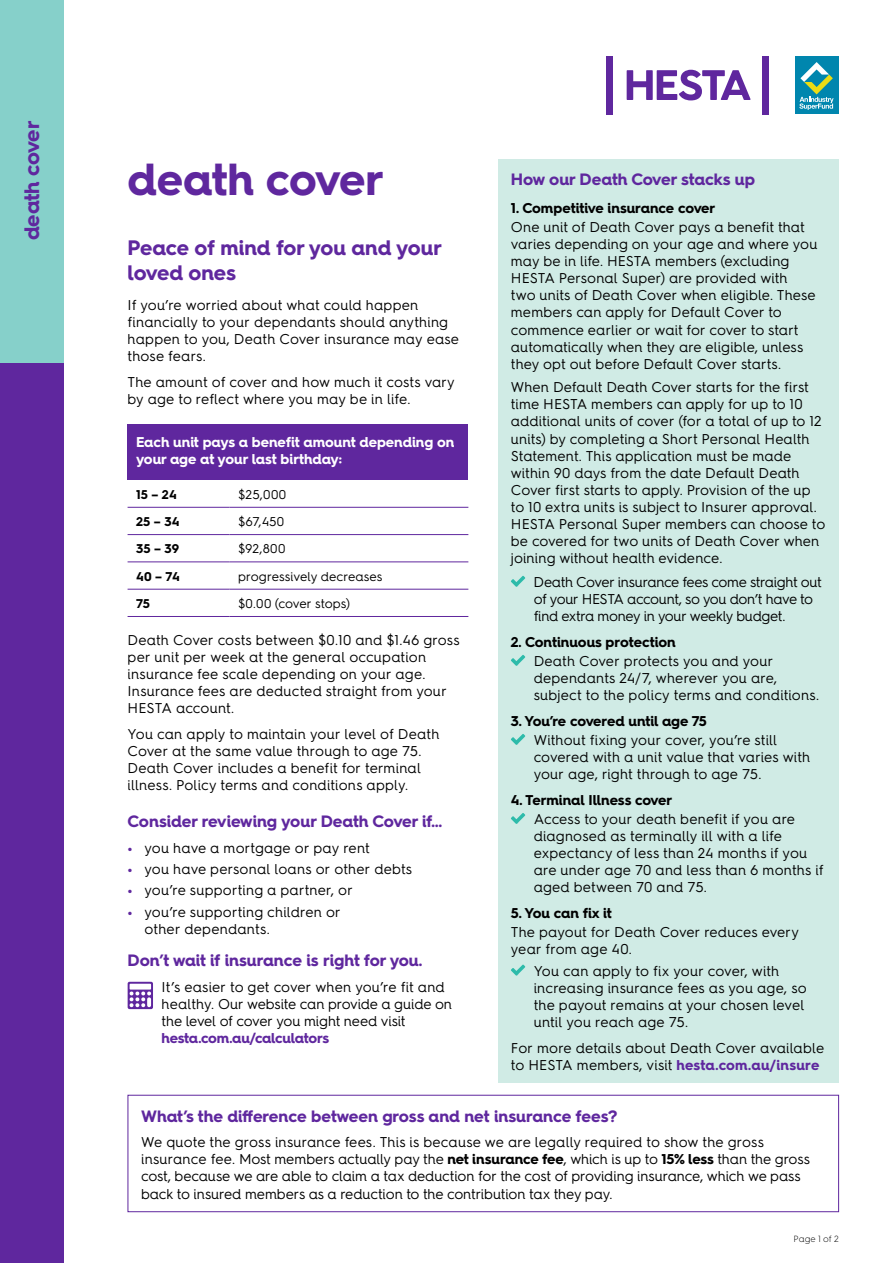
<style>
.page{position:relative;width:893px;height:1263px;background:#fff}
.page>*{position:absolute;margin:0;border:0;box-sizing:border-box;transform-origin:0 0}
.t1{font:700 45px "Hurme Geometric Sans 4";letter-spacing:-.01em;color:#5f279e}
.t2{font:700 21px/25.2px "Hurme Geometric Sans 4";letter-spacing:-.01em;color:#5f279e}
.t3{font:700 16.5px "Hurme Geometric Sans 4";letter-spacing:-.005em;color:#5f279e}
.t4{font:14.25px/17.1px "Hurme Geometric Sans 4";color:#000}
.t5{font:700 14.25px "Hurme Geometric Sans 4";color:#000}
.t6{font:14.25px/17.1px "Hurme Geometric Sans 4";letter-spacing:-.03em;color:#000}
.t7{font:700 14.25px/17.1px "Hurme Geometric Sans 4";letter-spacing:-.005em;color:#fff}
.t8{font:700 14.25px "Hurme Geometric Sans 4";letter-spacing:-.02em;color:#5f279e}
.t9{font:12.75px "Hurme Geometric Sans 4";letter-spacing:.005em;color:#000}
.t10{font:700 12.75px "Hurme Geometric Sans 4";letter-spacing:.015em;color:#000}
.t11{font:300 9px "Hurme Geometric Sans 4";letter-spacing:.005em;color:#000}
.s1{font-weight:700;color:#5f279e}
.s2{font-weight:700}
</style>
<div class="page">
<div style="left:0;top:362px;width:64px;height:901px;background:#5f279e"></div>
<div style="left:0;top:0;width:64px;height:362px;background:#86d0ca"></div>
<div style="left:795px;top:56px;width:43px;height:58px;background:#0086ae"></div>
<svg style="left:799px;top:62px;width:35px;height:48px"></svg>
<div style="left:606px;top:56px;width:6px;height:58px;background:#5f279e"></div>
<div style="left:762px;top:56px;width:7px;height:58px;background:#5f279e"></div>
<svg style="left:627px;top:70px;width:124px;height:30px"></svg>
<div style="left:128px;top:424px;width:340px;height:56px;background:#5f279e"></div>
<hr style="left:128px;top:507px;width:102px;height:1px;background:#5f279e">
<hr style="left:230px;top:507px;width:238px;height:1px;background:#5f279e">
<hr style="left:128px;top:534px;width:102px;height:1px;background:#5f279e">
<hr style="left:230px;top:534px;width:238px;height:1px;background:#5f279e">
<hr style="left:128px;top:561px;width:102px;height:1px;background:#5f279e">
<hr style="left:230px;top:561px;width:238px;height:1px;background:#5f279e">
<hr style="left:128px;top:589px;width:102px;height:1px;background:#5f279e">
<hr style="left:230px;top:589px;width:238px;height:1px;background:#5f279e">
<hr style="left:128px;top:616px;width:102px;height:1px;background:#5f279e">
<hr style="left:230px;top:616px;width:238px;height:1px;background:#5f279e">
<div style="left:498px;top:159px;width:341px;height:923px;background:#d0ebe5"></div>
<svg style="left:511px;top:576px;width:14px;height:11px"></svg>
<svg style="left:511px;top:655px;width:14px;height:11px"></svg>
<svg style="left:511px;top:734px;width:14px;height:11px"></svg>
<svg style="left:511px;top:813px;width:14px;height:11px"></svg>
<svg style="left:511px;top:965px;width:14px;height:10px"></svg>
<div style="left:128px;top:1095px;width:711px;height:117px;border:1px solid #5f279e"></div>
<svg style="left:128px;top:982px;width:25px;height:27px"></svg>
<h2 class="t2" style="left:19px;top:240px;width:121px;rotate:-90deg">death cover</h2>
<h1 class="t1" style="left:128px;top:148px;width:258px">death cover</h1>
<p class="t3" style="left:511px;top:168px;width:246px">How our Death Cover stacks up</p>
<p class="t5" style="left:511px;top:198px;width:206px">1. Competitive insurance cover</p>
<p class="t4" style="left:511px;top:218px;width:308px">One unit of Death Cover pays a benefit that varies depending on your age and where you may be in life. HESTA members (excluding HESTA Personal Super) are provided with<br>two units of Death Cover when eligible. These members can apply for Default Cover to commence earlier or wait for cover to start automatically when they are eligible, unless they opt out before Default Cover starts.</p>
<p class="t4" style="left:511px;top:378px;width:316px">When Default Death Cover starts for the first time HESTA members can apply for up to 10 additional units of cover (for a total of up to 12 units) by completing a Short Personal Health Statement. This application must be made within 90 days from the date Default Death Cover first starts to apply. Provision of the up to 10 extra units is subject to Insurer approval.<br>HESTA Personal Super members can choose to be covered for two units of Death Cover when joining without health evidence.</p>
<p class="t6" style="left:534px;top:573px;width:290px">Death Cover insurance fees come straight out of your HESTA account, so you don’t have to find extra money in your weekly budget.</p>
<p class="t5" style="left:511px;top:632px;width:166px">2. Continuous protection</p>
<p class="t4" style="left:534px;top:652px;width:287px">Death Cover protects you and your dependants 24/7, wherever you are, subject to the policy terms and conditions.</p>
<p class="t5" style="left:511px;top:711px;width:197px">3. You’re covered until age 75</p>
<p class="t4" style="left:534px;top:731px;width:278px">Without fixing your cover, you’re still covered with a unit value that varies with your age, right through to age 75.</p>
<p class="t5" style="left:511px;top:790px;width:163px">4. Terminal Illness cover</p>
<p class="t4" style="left:534px;top:810px;width:291px">Access to your death benefit if you are diagnosed as terminally ill with a life expectancy of less than 24 months if you are under age 70 and less than 6 months if aged between 70 and 75.</p>
<p class="t5" style="left:511px;top:903px;width:102px">5. You can fix it</p>
<p class="t4" style="left:511px;top:923px;width:289px">The payout for Death Cover reduces every year from age 40.</p>
<p class="t4" style="left:534px;top:962px;width:274px">You can apply to fix your cover, with increasing insurance fees as you age, so the payout remains at your chosen level until you reach age 75.</p>
<p class="t4" style="left:511px;top:1038px;width:315px">For more details about Death Cover available to HESTA members, visit <span class="s1">hesta.com.au/insure</span></p>
<p class="t3" style="left:141px;top:1104px;width:478px">What’s the difference between gross and net insurance fees?</p>
<p class="t4" style="left:141px;top:1133px;width:670px">We quote the gross insurance fees. This is because we are legally required to show the gross insurance fee. Most members actually pay the <span class="s2">net insurance fee</span>, which is up to <span class="s2">15% less</span> than the gross cost, because we are able to claim a tax deduction for the cost of providing insurance, which we pass back to insured members as a reduction to the contribution tax they pay.</p>
<p class="t11" style="left:793px;top:1232px;width:47px">Page 1 of 2</p>
<h2 class="t2" style="left:128px;top:234px;width:316px">Peace of mind for you and your loved ones</h2>
<p class="t4" style="left:128px;top:296px;width:333px">If you’re worried about what could happen financially to your dependants should anything happen to you, Death Cover insurance may ease those fears.</p>
<p class="t4" style="left:128px;top:373px;width:329px">The amount of cover and how much it costs vary by age to reflect where you may be in life.</p>
<p class="t7" style="left:136px;top:433px;width:320px">Each unit pays a benefit amount depending on your age at your last birthday:</p>
<p class="t10" style="left:136px;top:485px;width:42px">15 – 24</p>
<p class="t9" style="left:238px;top:485px;width:50px">$25,000</p>
<p class="t10" style="left:136px;top:513px;width:45px">25 – 34</p>
<p class="t9" style="left:238px;top:513px;width:48px">$67,450</p>
<p class="t10" style="left:136px;top:540px;width:45px">35 – 39</p>
<p class="t9" style="left:238px;top:540px;width:49px">$92,800</p>
<p class="t10" style="left:136px;top:567px;width:45px">40 – 74</p>
<p class="t9" style="left:238px;top:567px;width:146px">progressively decreases</p>
<p class="t10" style="left:136px;top:594px;width:15px">75</p>
<p class="t9" style="left:238px;top:594px;width:114px">$0.00 (cover stops)</p>
<p class="t4" style="left:128px;top:631px;width:334px">Death Cover costs between $0.10 and $1.46 gross per unit per week at the general occupation insurance fee scale depending on your age.<br>Insurance fees are deducted straight from your HESTA account.</p>
<p class="t4" style="left:128px;top:725px;width:313px">You can apply to maintain your level of Death Cover at the same value through to age 75.<br>Death Cover includes a benefit for terminal illness. Policy terms and conditions apply.</p>
<p class="t3" style="left:128px;top:810px;width:316px">Consider reviewing your Death Cover if…</p>
<p class="t4" style="left:128px;top:839px;width:244px"><span class="s1">•</span> you have a mortgage or pay rent</p>
<p class="t4" style="left:128px;top:860px;width:286px"><span class="s1">•</span> you have personal loans or other debts</p>
<p class="t4" style="left:128px;top:881px;width:227px"><span class="s1">•</span> you’re supporting a partner, or</p>
<p class="t4" style="left:145px;top:903px;width:198px;text-indent:-17px"><span class="s1">•</span> you’re supporting children or other dependants.</p>
<p class="t3" style="left:128px;top:949px;width:296px">Don’t wait if insurance is right for you.</p>
<p class="t4" style="left:162px;top:978px;width:292px">It’s easier to get cover when you’re fit and healthy. Our website can provide a guide on the level of cover you might need visit</p>
<p class="t8" style="left:162px;top:1028px;width:169px">hesta.com.au/calculators</p>
</div>
